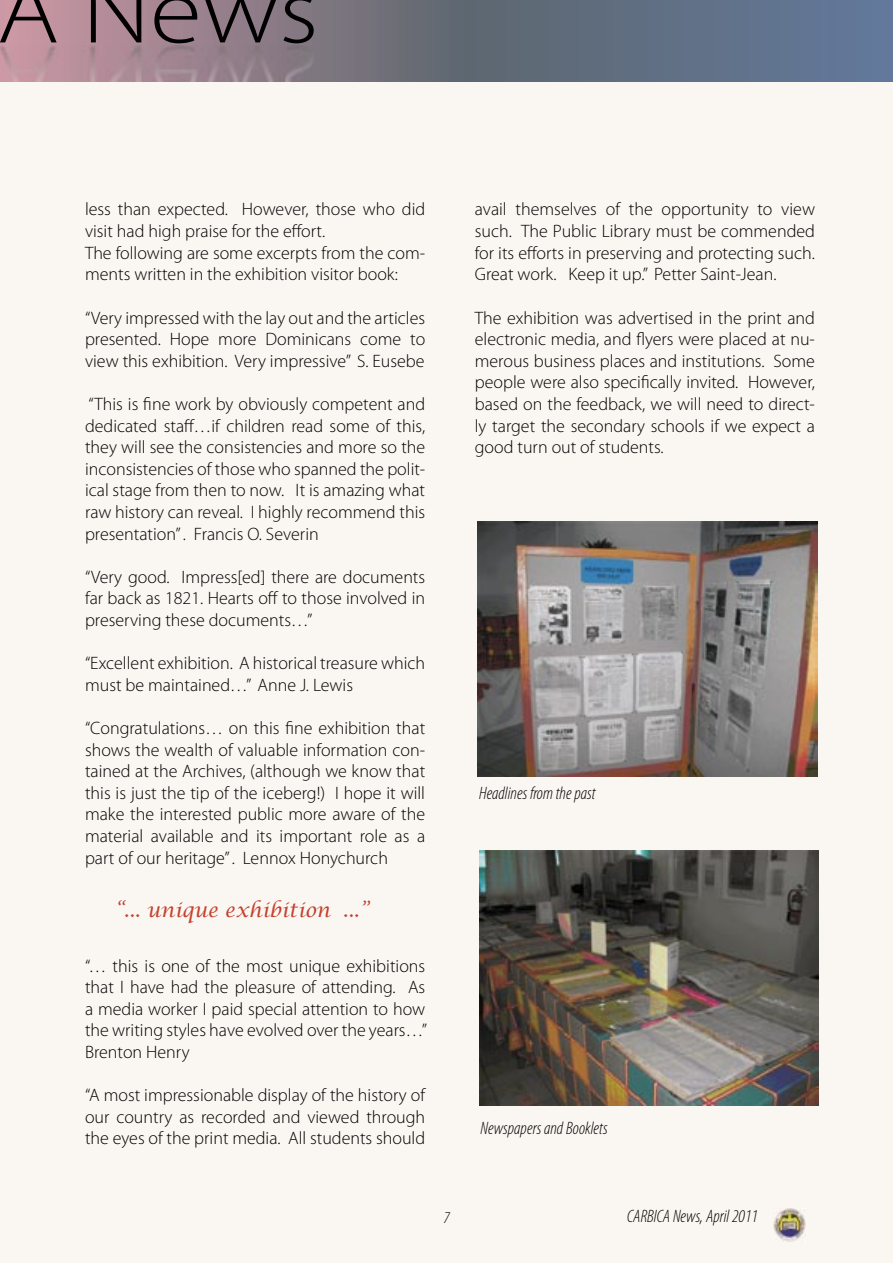
<style>
.page{position:relative;width:893px;height:1263px;background:#fff}
.page>*{position:absolute;margin:0;border:0;box-sizing:border-box;transform-origin:0 0}
.t1{font:italic 19.5px "Lucida Calligraphy";color:#c5402d}
.t2{font:300 18px/21.6px "Myriad Pro";color:#000;text-align:justify}
.t3{font:italic 300 condensed 18px "Myriad Pro";color:#000}
.t4{font:italic 300 condensed 16.5px "Myriad Pro";color:#000}
</style>
<div class="page">
<svg style="left:0;top:0;width:893px;height:83px;background:#6a7384"></svg>
<img style="left:0;top:46px;width:313px;height:37px">
<svg style="left:0;top:0;width:57px;height:42px;background:#9b747e"></svg>
<svg style="left:91px;top:0;width:50px;height:42px;background:#7d626b"></svg>
<svg style="left:154px;top:0;width:43px;height:43px;background:#715d65"></svg>
<svg style="left:204px;top:0;width:73px;height:42px;background:#6d5e67"></svg>
<svg style="left:283px;top:0;width:31px;height:43px"></svg>
<div style="left:0;top:83px;width:893px;height:1180px;background:#faf7f2"></div>
<img style="left:478px;top:521px;width:339px;height:255px">
<img style="left:479px;top:851px;width:340px;height:255px">
<img style="left:773px;top:1209px;width:33px;height:33px">
<p class="t2" style="left:85px;top:199px;width:342px;text-align:left">less than expected. However, those who did visit had high praise for the effort.<br>The following are some excerpts from the com&shy;ments written in the exhibition visitor book:</p>
<p class="t2" style="left:85px;top:307px;width:342px">“Very impressed with the lay out and the articles presented. Hope more Dominicans come to view this exhibition. Very impressive” S. Eusebe</p>
<p class="t2" style="left:85px;top:393px;width:342px">“This is fine work by obviously competent and dedicated staff…if children read some of this, they will see the consistencies and more so the inconsistencies of those who spanned the polit&shy;ical stage from then to now. It is amazing what raw history can reveal. I highly recommend this presentation” . Francis O. Severin</p>
<p class="t2" style="left:85px;top:566px;width:342px">“Very good. Impress[ed] there are documents far back as 1821. Hearts off to those involved in preserving these documents…”</p>
<p class="t2" style="left:85px;top:653px;width:342px">“Excellent exhibition. A historical treasure which must be maintained…” Anne J. Lewis</p>
<p class="t2" style="left:85px;top:717px;width:342px">“Congratulations… on this fine exhibition that shows the wealth of valuable information con&shy;tained at the Archives, (although we know that this is just the tip of the iceberg!) I hope it will make the interested public more aware of the material available and its important role as a part of our heritage” . Lennox Honychurch</p>
<p class="t1" style="left:115px;top:899px;width:255px">“... unique exhibition ...”</p>
<p class="t2" style="left:85px;top:955px;width:343px">“… this is one of the most unique exhibitions that I have had the pleasure of attending. As a media worker I paid special attention to how the writing styles have evolved over the years…” Brenton Henry</p>
<p class="t2" style="left:85px;top:1085px;width:342px">“A most impressionable display of the history of our country as recorded and viewed through the eyes of the print media. All students should</p>
<p class="t2" style="left:475px;top:199px;width:342px">avail themselves of the opportunity to view such. The Public Library must be commended for its efforts in preserving and protecting such.<br>Great work. Keep it up.” Petter Saint-Jean.</p>
<p class="t2" style="left:475px;top:307px;width:342px">The exhibition was advertised in the print and electronic media, and flyers were placed at nu&shy;merous business places and institutions. Some people were also specifically invited. However, based on the feedback, we will need to direct&shy;ly target the secondary schools if we expect a good turn out of students.</p>
<p class="t3" style="left:479px;top:784px;width:118px">Headlines from the past</p>
<p class="t3" style="left:480px;top:1118px;width:129px">Newspapers and Booklets</p>
<p class="t4" style="left:444px;top:1208px;width:7px">7</p>
<p class="t3" style="left:627px;top:1207px;width:132px">CARBICA News, April 2011</p>
</div>
